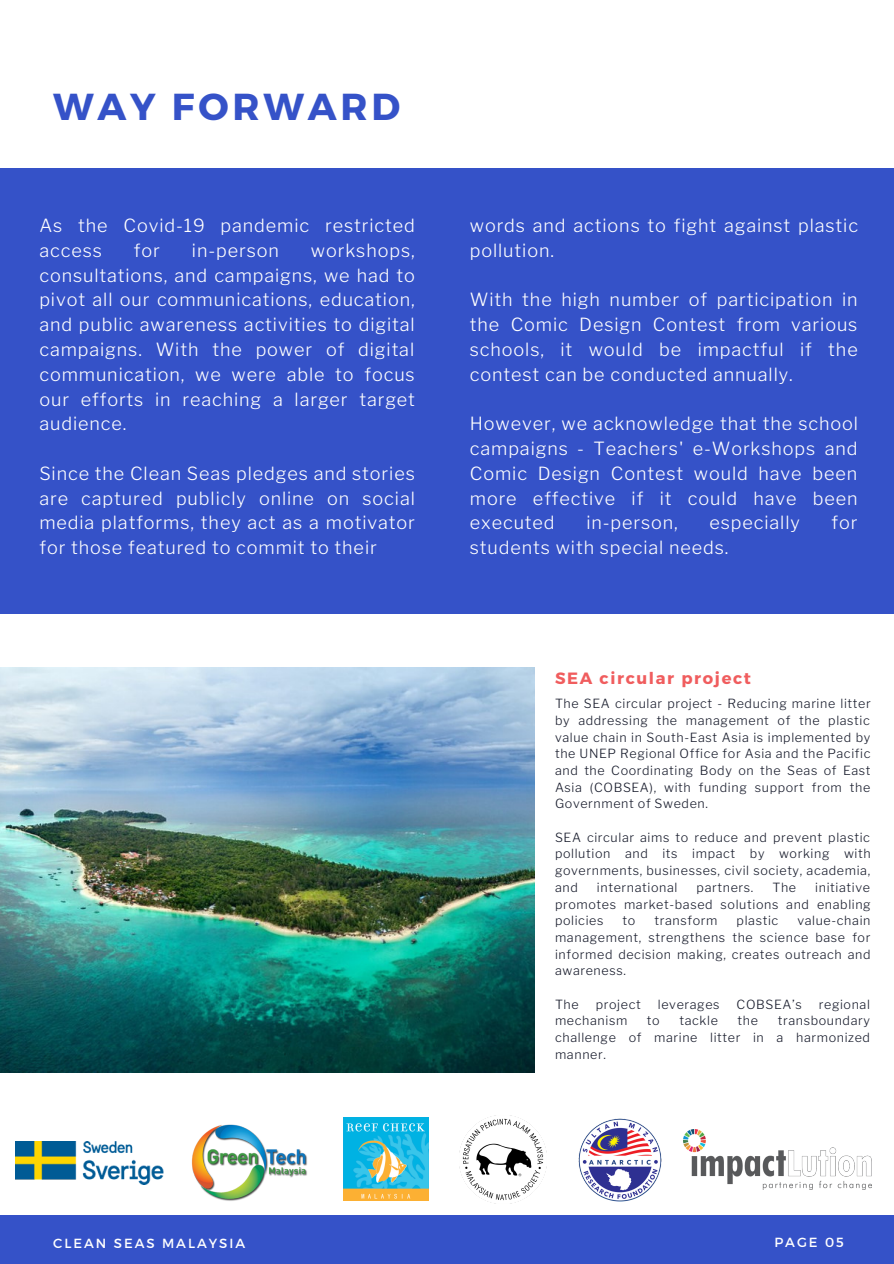
<style>
.page{position:relative;width:894px;height:1264px;background:#fff}
.page>*{position:absolute;margin:0;border:0;box-sizing:border-box;transform-origin:0 0}
.t1{font:700 37.5px "Montserrat";letter-spacing:.1em;color:#3552c8}
.t2{font:300 18px/24.8px "Libre Franklin";letter-spacing:.05em;color:#fff;text-align:justify}
.t3{font:700 16.35px "Montserrat";letter-spacing:.1em;color:#f05d5e}
.t4{font:13.2px "Montserrat";letter-spacing:.15em;color:#fff}
.t5{font:300 12.45px/16.6px "Libre Franklin";letter-spacing:.05em;color:#191d2d;text-align:justify}
</style>
<div class="page">
<img style="left:0;top:668px;width:534px;height:404px">
<div style="left:0;top:1215px;width:893px;height:48px;background:#3552c8"></div>
<div style="left:0;top:168px;width:893px;height:445px;background:#3552c8"></div>
<img style="left:16px;top:1141px;width:147px;height:43px">
<img style="left:191px;top:1124px;width:116px;height:77px">
<img style="left:343px;top:1117px;width:85px;height:83px">
<img style="left:460px;top:1115px;width:86px;height:88px">
<img style="left:578px;top:1118px;width:84px;height:84px">
<img style="left:683px;top:1129px;width:188px;height:60px">
<p class="t1" style="left:53px;top:82px;width:348px">WAY FORWARD</p>
<p class="t2" style="left:39px;top:213px;width:377px">As the Covid-19 pandemic restricted access</p>
<p class="t2" style="left:39px;top:238px;width:377px;text-indent:271px">workshops, consultations, and campaigns, we had to pivot all our communications, education, and public awareness activities to digital campaigns. With the power of digital communication, we were able to focus our efforts in reaching a larger target audience.</p>
<p class="t2" style="left:39px;top:461px;width:377px">Since the Clean Seas pledges and stories are captured publicly online on social media platforms, they act as a motivator for those featured to commit to their</p>
<p class="t2" style="left:134px;top:238px;width:27px">for</p>
<p class="t2" style="left:192px;top:238px;width:88px">in-person</p>
<p class="t2" style="left:469px;top:213px;width:389px">words and actions to fight against plastic pollution.</p>
<p class="t2" style="left:469px;top:287px;width:389px">With the high number of participation in the Comic Design Contest from various schools, it would be impactful if the contest can be conducted annually.</p>
<p class="t2" style="left:469px;top:411px;width:389px">However, we acknowledge that the school campaigns - Teachers' e-Workshops and Comic Design Contest would have been more effective if it could have been executed</p>
<p class="t2" style="left:586px;top:510px;width:93px">in-person,</p>
<p class="t2" style="left:709px;top:510px;width:92px">especially</p>
<p class="t2" style="left:831px;top:510px;width:27px">for</p>
<p class="t2" style="left:469px;top:535px;width:260px">students with special needs.</p>
<p class="t3" style="left:555px;top:667px;width:197px">SEA circular project</p>
<p class="t5" style="left:555px;top:695px;width:317px">The SEA circular project - Reducing marine litter by addressing the management of the plastic value chain in South-East Asia is implemented by the UNEP Regional Office for Asia and the Pacific and the Coordinating Body on the Seas of East Asia (COBSEA), with funding support from the Government of Sweden.</p>
<p class="t5" style="left:555px;top:829px;width:317px">SEA circular aims to reduce and prevent plastic pollution and its impact by working with governments, businesses, civil society, academia, and</p>
<p class="t5" style="left:555px;top:879px;width:317px;text-indent:260px">initiative promotes market-based solutions and enabling policies</p>
<p class="t5" style="left:596px;top:879px;width:82px">international</p>
<p class="t5" style="left:696px;top:879px;width:58px">partners.</p>
<p class="t5" style="left:772px;top:879px;width:25px">The</p>
<p class="t5" style="left:555px;top:912px;width:317px;text-indent:242px">value-chain management, strengthens the science base for informed decision making, creates outreach and awareness.</p>
<p class="t5" style="left:555px;top:995px;width:25px">The</p>
<p class="t5" style="left:595px;top:995px;width:46px">project</p>
<p class="t5" style="left:657px;top:995px;width:63px">leverages</p>
<p class="t5" style="left:736px;top:995px;width:67px">COBSEA’s</p>
<p class="t5" style="left:818px;top:995px;width:53px">regional</p>
<p class="t5" style="left:555px;top:1012px;width:74px">mechanism</p>
<p class="t5" style="left:646px;top:1012px;width:14px">to</p>
<p class="t5" style="left:679px;top:1012px;width:40px">tackle</p>
<p class="t5" style="left:737px;top:1012px;width:22px">the</p>
<p class="t5" style="left:622px;top:912px;width:14px">to</p>
<p class="t5" style="left:654px;top:912px;width:64px">transform</p>
<p class="t5" style="left:736px;top:912px;width:43px">plastic</p>
<p class="t5" style="left:555px;top:1012px;width:316px;text-indent:222px">transboundary challenge of marine litter in a harmonized manner.</p>
<p class="t4" style="left:53px;top:1234px;width:193px">CLEAN SEAS MALAYSIA</p>
<p class="t4" style="left:774px;top:1233px;width:71px">PAGE 05</p>
</div>
